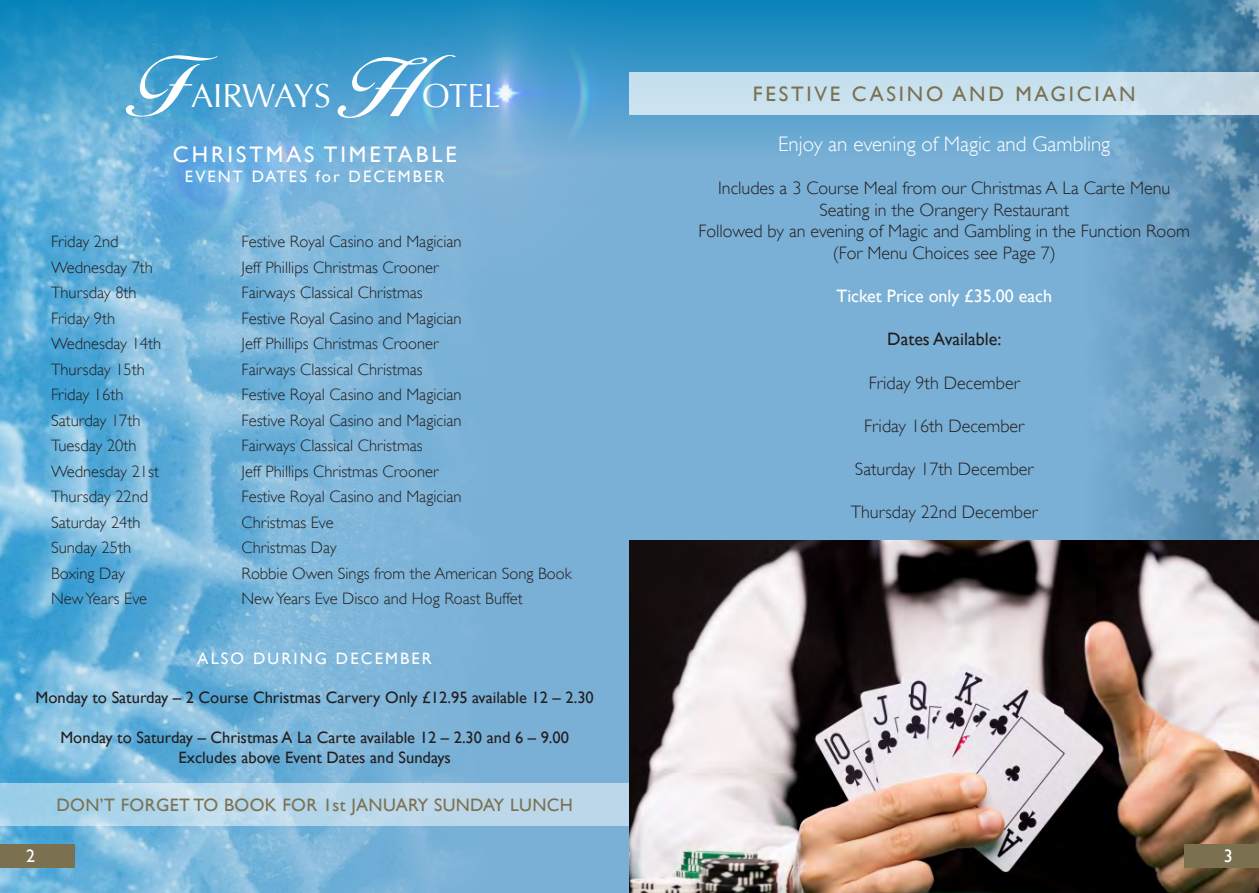
<style>
.page{position:relative;width:1259px;height:893px;background:#7ab0d6}
.page>*{position:absolute;margin:0;border:0;box-sizing:border-box;transform-origin:0 0}
.t1{font:91.5px "Larissa";color:#fff}
.t2{font:33.3px "Optima";color:#fff}
.t3{font:22.5px "Gill Sans";letter-spacing:.13em;color:#fff}
.t4{font:300 21px "Gill Sans";color:#fff}
.t5{font:21px "Gill Sans";letter-spacing:.13em;color:#7b7151}
.t6{font:300 18px "Gill Sans";color:#231f20}
.t7{font:18px "Gill Sans";letter-spacing:.02em;color:#7b7151}
.t8{font:18px "Gill Sans";color:#fff}
.t9{font:18px "Gill Sans";color:#231f20}
.t10{font:300 16.5px "Gill Sans";color:#231f20}
.t11{font:16.5px "Gill Sans";color:#231f20}
.t12{font:16.5px "Gill Sans";letter-spacing:.13em;color:#fff}
</style>
<div class="page">
<img style="left:0;top:157px;width:448px;height:736px">
<svg style="left:0;top:0;width:1083px;height:157px"></svg>
<img style="left:136px;top:0;width:493px;height:269px">
<svg style="left:0;top:783px;width:629px;height:43px;background:#b6d7ea"></svg>
<img style="left:1083px;top:0;width:176px;height:540px">
<img style="left:629px;top:540px;width:630px;height:353px">
<div style="left:629px;top:73px;width:630px;height:42px;background:#c8e1ee"></div>
<div style="left:0;top:843px;width:74px;height:24px;background:#7b7151"></div>
<div style="left:1184px;top:843px;width:75px;height:24px;background:#7b7151"></div>
<p class="t1" style="left:344px;top:18px;width:82px">H</p>
<p class="t1" style="left:130px;top:18px;width:61px">F</p>
<p class="t2" style="left:422px;top:76px;width:80px">OTEL</p>
<p class="t3" style="left:173px;top:141px;width:285px">CHRISTMAS TIMETABLE</p>
<p class="t12" style="left:185px;top:167px;width:261px">EVENT DATES for DECEMBER</p>
<p class="t2" style="left:191px;top:76px;width:141px">AIRWAYS</p>
<p class="t10" style="left:51px;top:232px;width:69px">Friday 2nd</p>
<p class="t10" style="left:242px;top:232px;width:221px">Festive Royal Casino and Magician</p>
<p class="t10" style="left:51px;top:258px;width:103px">Wednesday 7th</p>
<p class="t10" style="left:242px;top:258px;width:198px">Jeff Phillips Christmas Crooner</p>
<p class="t10" style="left:51px;top:283px;width:87px">Thursday 8th</p>
<p class="t10" style="left:242px;top:283px;width:183px">Fairways Classical Christmas</p>
<p class="t10" style="left:51px;top:309px;width:66px">Friday 9th</p>
<p class="t10" style="left:242px;top:309px;width:221px">Festive Royal Casino and Magician</p>
<p class="t10" style="left:51px;top:334px;width:112px">Wednesday 14th</p>
<p class="t10" style="left:242px;top:334px;width:198px">Jeff Phillips Christmas Crooner</p>
<p class="t10" style="left:51px;top:360px;width:95px">Thursday 15th</p>
<p class="t10" style="left:242px;top:360px;width:183px">Fairways Classical Christmas</p>
<p class="t10" style="left:51px;top:385px;width:74px">Friday 16th</p>
<p class="t10" style="left:242px;top:385px;width:221px">Festive Royal Casino and Magician</p>
<p class="t10" style="left:51px;top:411px;width:91px">Saturday 17th</p>
<p class="t10" style="left:242px;top:411px;width:221px">Festive Royal Casino and Magician</p>
<p class="t10" style="left:51px;top:436px;width:87px">Tuesday 20th</p>
<p class="t10" style="left:242px;top:436px;width:183px">Fairways Classical Christmas</p>
<p class="t10" style="left:51px;top:462px;width:109px">Wednesday 21st</p>
<p class="t10" style="left:242px;top:462px;width:198px">Jeff Phillips Christmas Crooner</p>
<p class="t10" style="left:51px;top:487px;width:99px">Thursday 22nd</p>
<p class="t10" style="left:242px;top:487px;width:221px">Festive Royal Casino and Magician</p>
<p class="t10" style="left:51px;top:513px;width:91px">Saturday 24th</p>
<p class="t10" style="left:242px;top:513px;width:94px">Christmas Eve</p>
<p class="t10" style="left:51px;top:538px;width:82px">Sunday 25th</p>
<p class="t10" style="left:242px;top:538px;width:97px">Christmas Day</p>
<p class="t10" style="left:51px;top:564px;width:75px">Boxing Day</p>
<p class="t10" style="left:242px;top:564px;width:332px">Robbie Owen Sings from the American Song Book</p>
<p class="t10" style="left:51px;top:589px;width:98px">New Years Eve</p>
<p class="t10" style="left:242px;top:589px;width:283px">New Years Eve Disco and Hog Roast Buffet</p>
<p class="t12" style="left:197px;top:648px;width:236px">ALSO DURING DECEMBER</p>
<p class="t11" style="left:36px;top:688px;width:560px">Monday to Saturday – 2 Course Christmas Carvery Only £12.95 available 12 – 2.30</p>
<p class="t11" style="left:60px;top:727px;width:510px">Monday to Saturday – Christmas A La Carte available 12 – 2.30 and 6 – 9.00</p>
<p class="t11" style="left:178px;top:747px;width:274px">Excludes above Event Dates and Sundays</p>
<p class="t7" style="left:56px;top:794px;width:518px">DON’T FORGET TO BOOK FOR 1st JANUARY SUNDAY LUNCH</p>
<p class="t5" style="left:753px;top:81px;width:384px">FESTIVE CASINO AND MAGICIAN</p>
<p class="t4" style="left:778px;top:132px;width:333px">Enjoy an evening of Magic and Gambling</p>
<p class="t6" style="left:718px;top:178px;width:453px">Includes a 3 Course Meal from our Christmas A La Carte Menu</p>
<p class="t6" style="left:819px;top:200px;width:251px">Seating in the Orangery Restaurant</p>
<p class="t6" style="left:698px;top:221px;width:493px">Followed by an evening of Magic and Gambling in the Function Room</p>
<p class="t6" style="left:833px;top:243px;width:224px">(For Menu Choices see Page 7)</p>
<p class="t8" style="left:836px;top:286px;width:217px">Ticket Price only £35.00 each</p>
<p class="t9" style="left:887px;top:329px;width:116px">Dates Available:</p>
<p class="t6" style="left:869px;top:372px;width:152px">Friday 9th December</p>
<p class="t6" style="left:864px;top:416px;width:161px">Friday 16th December</p>
<p class="t6" style="left:855px;top:459px;width:180px">Saturday 17th December</p>
<p class="t6" style="left:850px;top:502px;width:188px">Thursday 22nd December</p>
<p class="t8" style="left:26px;top:845px;width:10px">2</p>
<p class="t8" style="left:1223px;top:845px;width:10px">3</p>
</div>
